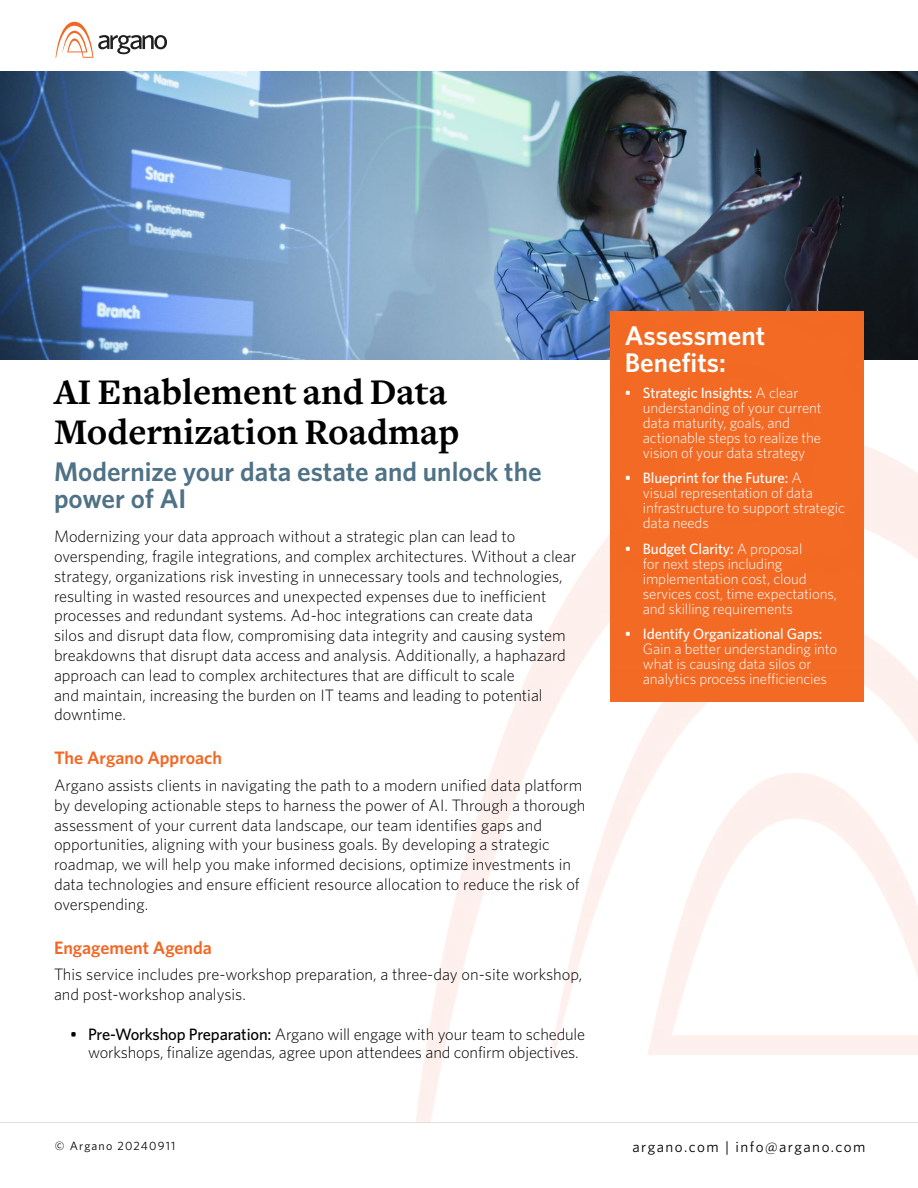
<style>
.page{position:relative;width:918px;height:1188px;background:#fff}
.page>*{position:absolute;margin:0;border:0;box-sizing:border-box;transform-origin:0 0}
.t1{font:700 37.5px/39.8px "Freight Text";color:#000}
.t2{font:600 27px/27px "Whitney";color:#4f7286}
.t3{font:600 27px/27px "Whitney";color:#fff}
.t4{font:600 18px "Whitney";color:#f26724}
.t5{font:300 16.5px/19.8px "Whitney";color:#000}
.t6{font:300 15px/15px "Whitney";letter-spacing:-.01em;color:#fff}
.t7{font:500 15px "Whitney";letter-spacing:-.01em;color:#fff}
.t8{font:15px "Whitney";letter-spacing:.1em;color:#000}
.t9{font:12px "Whitney";letter-spacing:.1em;color:#000}
.s1{font-weight:500}
</style>
<div class="page">
<svg style="left:56px;top:22px;width:111px;height:36px"></svg>
<hr style="left:0;top:1122px;width:918px;height:1px;background:#dcddde">
<img style="left:0;top:72px;width:918px;height:288px">
<div style="left:610px;top:312px;width:254px;height:390px;background:#f26a24"></div>
<h1 class="t1" style="left:54px;top:373px;width:407px">AI Enablement and Data<br>Modernization Roadmap</h1>
<h2 class="t2" style="left:54px;top:457px;width:489px">Modernize your data estate and unlock the power of AI</h2>
<p class="t5" style="left:54px;top:526px;width:524px">Modernizing your data approach without a strategic plan can lead to overspending, fragile integrations, and complex architectures. Without a clear strategy, organizations risk investing in unnecessary tools and technologies, resulting in wasted resources and unexpected expenses due to inefficient processes and redundant systems. Ad-hoc integrations can create data<br>silos and disrupt data flow, compromising data integrity and causing system breakdowns that disrupt data access and analysis. Additionally, a haphazard approach can lead to complex architectures that are difficult to scale<br>and maintain, increasing the burden on IT teams and leading to potential downtime.</p>
<p class="t4" style="left:54px;top:746px;width:170px">The Argano Approach</p>
<p class="t5" style="left:54px;top:775px;width:533px">Argano assists clients in navigating the path to a modern unified data platform by developing actionable steps to harness the power of AI. Through a thorough assessment of your current data landscape, our team identifies gaps and opportunities, aligning with your business goals. By developing a strategic roadmap, we will help you make informed decisions, optimize investments in data technologies and ensure efficient resource allocation to reduce the risk of overspending.</p>
<p class="t4" style="left:54px;top:935px;width:159px">Engagement Agenda</p>
<p class="t5" style="left:54px;top:964px;width:530px">This service includes pre-workshop preparation, a three-day on-site workshop, and post-workshop analysis.</p>
<p class="t5" style="left:88px;top:1024px;width:499px;line-height:18px;text-indent:-18px"><span class="s1">• Pre-Workshop Preparation:</span> Argano will engage with your team to schedule workshops, finalize agendas, agree upon attendees and confirm objectives.</p>
<h2 class="t3" style="left:625px;top:322px;width:142px">Assessment<br>Benefits:</h2>
<p class="t6" style="left:643px;top:385px;width:180px;text-indent:-18px"><span class="s1">• Strategic Insights:</span> A clear understanding of your current data maturity, goals, and actionable steps to realize the vision of your data strategy</p>
<p class="t6" style="left:643px;top:470px;width:204px;text-indent:-18px"><span class="s1">• Blueprint for the Future:</span> A<br>visual representation of data infrastructure to support strategic data needs</p>
<p class="t6" style="left:643px;top:541px;width:196px;text-indent:-18px"><span class="s1">• Budget Clarity:</span> A proposal<br>for next steps including implementation cost, cloud services cost, time expectations, and skilling requirements</p>
<p class="t7" style="left:625px;top:624px;width:199px">• Identify Organizational Gaps:</p>
<p class="t6" style="left:643px;top:641px;width:196px">Gain a better understanding into what is causing data silos or analytics process inefficiencies</p>
<p class="t9" style="left:55px;top:1138px;width:122px">© Argano 20240911</p>
<p class="t8" style="left:632px;top:1137px;width:235px">argano.com | info@argano.com</p>
</div>
